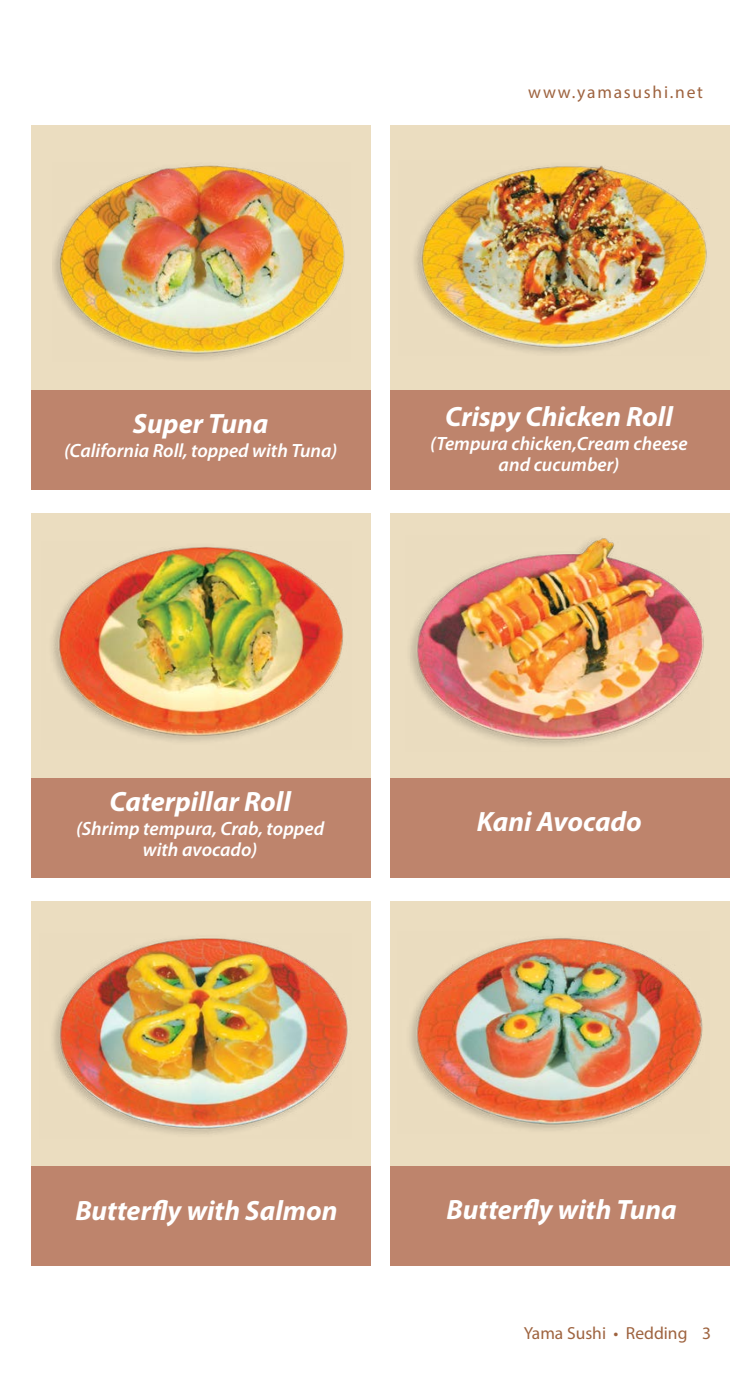
<style>
.page{position:relative;width:756px;height:1386px;background:#fff}
.page>*{position:absolute;margin:0;border:0;box-sizing:border-box;transform-origin:0 0}
.t1{font:italic 700 28px "Myriad Pro";color:#fff}
.t2{font:italic 600 19.25px/21px "Myriad Pro";color:#fff;text-align:center}
.t3{font:17.5px "Myriad Pro";letter-spacing:.005em;color:#9e633f}
.t4{font:17.5px "Myriad Pro";letter-spacing:.1em;color:#9e633f}
</style>
<div class="page">
<div style="left:31px;top:125px;width:340px;height:279px;background:#ebddc0"></div>
<div style="left:31px;top:390px;width:340px;height:99px;background:#be846c"></div>
<div style="left:31px;top:513px;width:340px;height:279px;background:#ebddc0"></div>
<div style="left:31px;top:778px;width:340px;height:100px;background:#be846c"></div>
<div style="left:31px;top:902px;width:340px;height:278px;background:#ebddc0"></div>
<div style="left:31px;top:1166px;width:340px;height:100px;background:#be846c"></div>
<div style="left:391px;top:125px;width:339px;height:279px;background:#ebddc0"></div>
<div style="left:391px;top:390px;width:339px;height:99px;background:#be846c"></div>
<div style="left:391px;top:513px;width:339px;height:279px;background:#ebddc0"></div>
<div style="left:391px;top:778px;width:339px;height:100px;background:#be846c"></div>
<div style="left:391px;top:902px;width:339px;height:278px;background:#ebddc0"></div>
<div style="left:391px;top:1166px;width:339px;height:100px;background:#be846c"></div>
<img style="left:410px;top:938px;width:293px;height:192px">
<img style="left:52px;top:546px;width:292px;height:196px">
<img style="left:410px;top:538px;width:294px;height:208px">
<img style="left:414px;top:165px;width:293px;height:188px">
<img style="left:53px;top:938px;width:295px;height:196px">
<img style="left:52px;top:165px;width:293px;height:194px">
<p class="t4" style="left:528px;top:81px;width:176px">www.yamasushi.net</p>
<h1 class="t1" style="left:133px;top:405px;width:137px">Super Tuna</h1>
<p class="t2" style="left:64px;top:440px;width:275px">(California Roll, topped with Tuna)</p>
<h1 class="t1" style="left:445px;top:398px;width:229px">Crispy Chicken Roll</h1>
<p class="t2" style="left:430px;top:433px;width:259px">(Tempura chicken,Cream cheese and cucumber)</p>
<h1 class="t1" style="left:109px;top:783px;width:183px">Caterpillar Roll</h1>
<p class="t2" style="left:76px;top:818px;width:250px">(Shrimp tempura, Crab, topped with avocado)</p>
<h1 class="t1" style="left:477px;top:804px;width:167px">Kani Avocado</h1>
<h1 class="t1" style="left:75px;top:1193px;width:264px">Butterfly with Salmon</h1>
<h1 class="t1" style="left:447px;top:1191px;width:232px">Butterfly with Tuna</h1>
<p class="t3" style="left:524px;top:1322px;width:189px">Yama Sushi • Redding 3</p>
</div>
